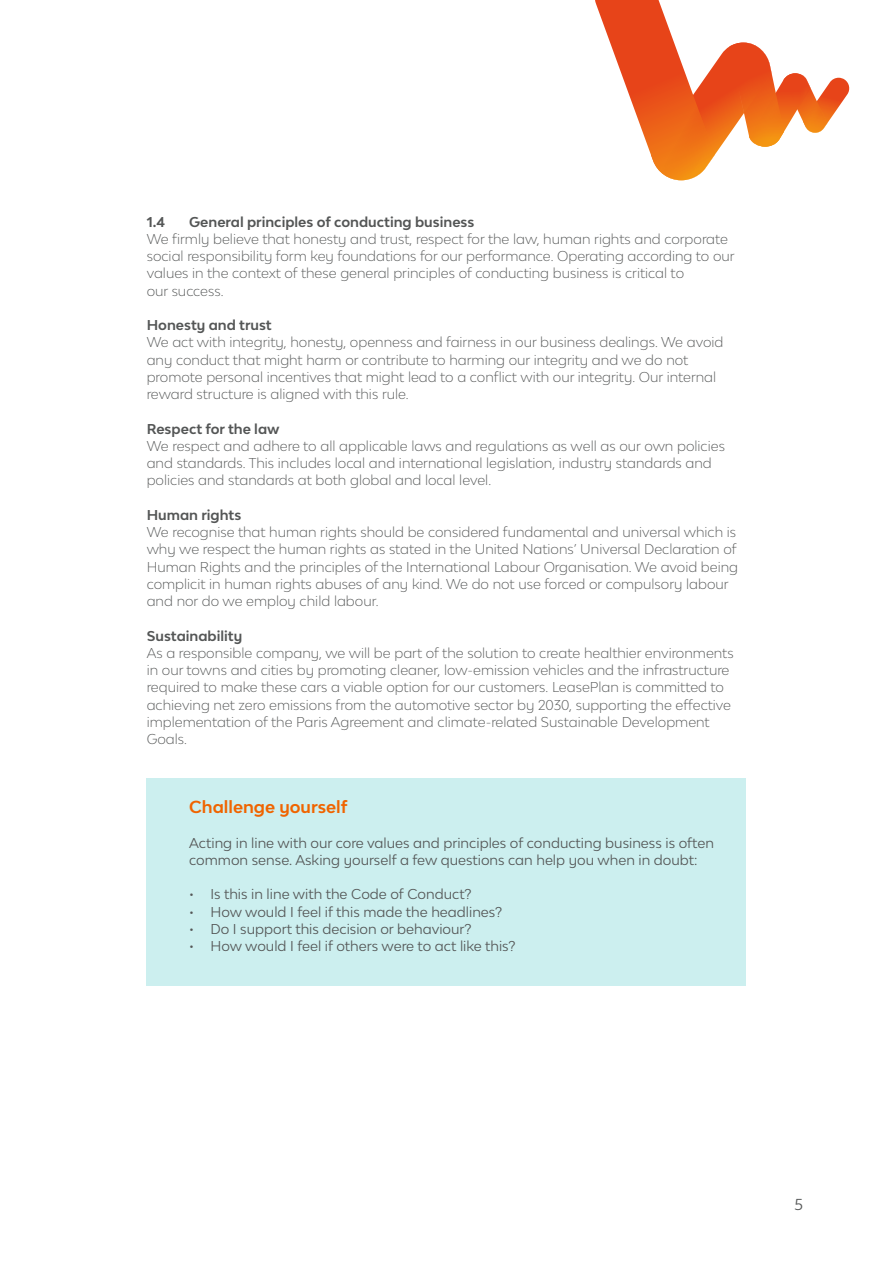
<style>
.page{position:relative;width:893px;height:1263px;background:#fff}
.page>*{position:absolute;margin:0;border:0;box-sizing:border-box;transform-origin:0 0}
.t1{font:700 16.5px "Lease Plan";color:#f06400}
.t2{font:15px "Lease Plan";color:#545656}
.t3{font:300 13.5px/17.2px "Lease Plan";color:#545656}
.t4{font:13.5px/17.2px "Lease Plan";color:#545656}
.t5{font:700 13.5px "Lease Plan";color:#545656}
</style>
<div class="page">
<svg style="left:595px;top:0;width:255px;height:180px"></svg>
<div style="left:147px;top:778px;width:599px;height:208px;background:#ccefef"></div>
<p class="t5" style="left:147px;top:213px;width:20px">1.4</p>
<p class="t5" style="left:189px;top:213px;width:287px">General principles of conducting business</p>
<p class="t3" style="left:147px;top:230px;width:589px">We firmly believe that honesty and trust, respect for the law, human rights and corporate social responsibility form key foundations for our performance. Operating according to our values in the context of these general principles of conducting business is critical to<br>our success.</p>
<p class="t5" style="left:147px;top:316px;width:127px">Honesty and trust</p>
<p class="t3" style="left:147px;top:333px;width:578px">We act with integrity, honesty, openness and fairness in our business dealings. We avoid any conduct that might harm or contribute to harming our integrity and we do not promote personal incentives that might lead to a conflict with our integrity. Our internal reward structure is aligned with this rule.</p>
<p class="t5" style="left:147px;top:420px;width:134px">Respect for the law</p>
<p class="t3" style="left:147px;top:437px;width:580px">We respect and adhere to all applicable laws and regulations as well as our own policies and standards. This includes local and international legislation, industry standards and policies and standards at both global and local level.</p>
<p class="t5" style="left:147px;top:506px;width:96px">Human rights</p>
<p class="t3" style="left:147px;top:523px;width:593px">We recognise that human rights should be considered fundamental and universal which is why we respect the human rights as stated in the United Nations’ Universal Declaration of Human Rights and the principles of the International Labour Organisation. We avoid being complicit in human rights abuses of any kind. We do not use forced or compulsory labour and nor do we employ child labour.</p>
<p class="t5" style="left:147px;top:627px;width:97px">Sustainability</p>
<p class="t3" style="left:147px;top:644px;width:588px">As a responsible company, we will be part of the solution to create healthier environments in our towns and cities by promoting cleaner, low-emission vehicles and the infrastructure required to make these cars a viable option for our customers. LeasePlan is committed to achieving net zero emissions from the automotive sector by 2030, supporting the effective implementation of the Paris Agreement and climate-related Sustainable Development Goals.</p>
<p class="t1" style="left:189px;top:796px;width:160px">Challenge yourself</p>
<p class="t4" style="left:189px;top:834px;width:526px">Acting in line with our core values and principles of conducting business is often common sense. Asking yourself a few questions can help you when in doubt:</p>
<p class="t4" style="left:189px;top:885px;width:284px">• Is this in line with the Code of Conduct?</p>
<p class="t4" style="left:189px;top:903px;width:314px">• How would I feel if this made the headlines?</p>
<p class="t4" style="left:189px;top:920px;width:284px">• Do I support this decision or behaviour?</p>
<p class="t4" style="left:189px;top:937px;width:328px">• How would I feel if others were to act like this?</p>
<p class="t2" style="left:795px;top:1194px;width:10px">5</p>
</div>
